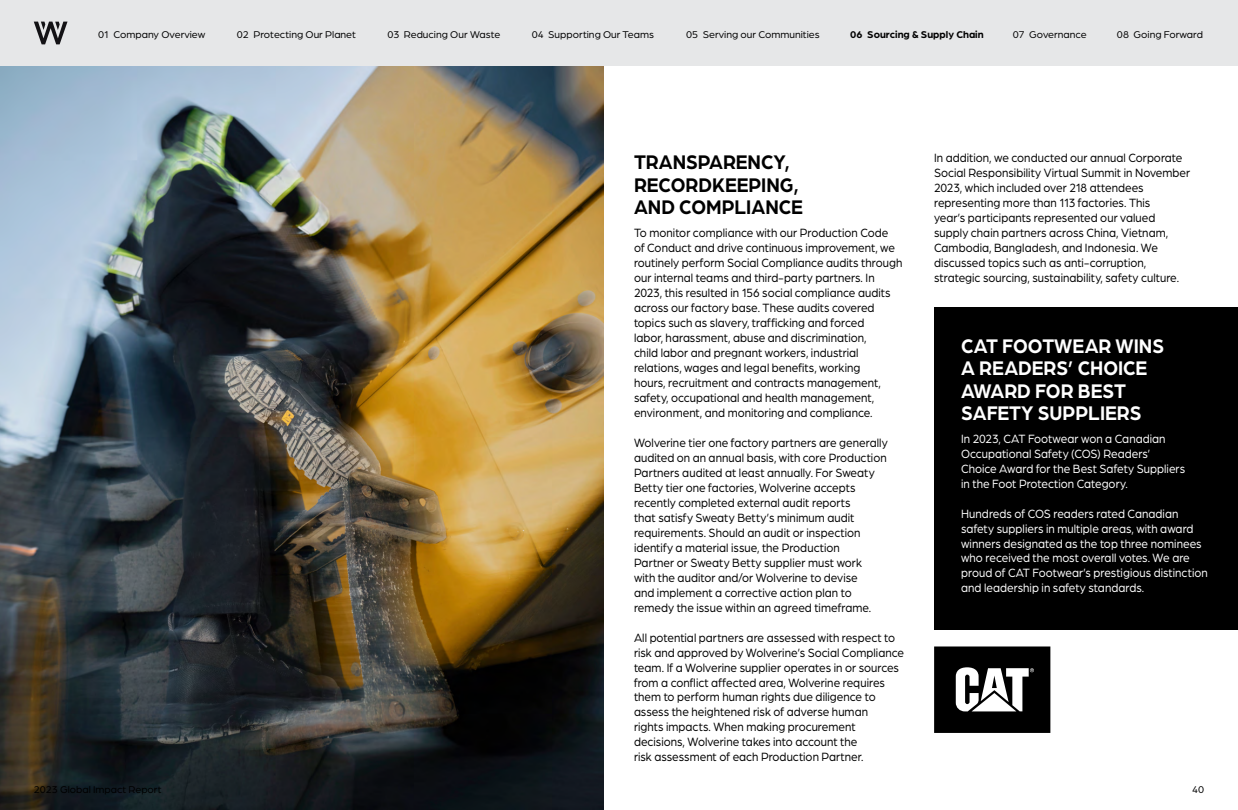
<style>
.page{position:relative;width:1238px;height:810px;background:#fff}
.page>*{position:absolute;margin:0;border:0;box-sizing:border-box;transform-origin:0 0}
.t1{font:700 21px/22.5px "Arboria";color:#fff;scale:.91 1}
.t2{font:700 21px/22.5px "Arboria";color:#000;scale:.91 1}
.t3{font:12.75px/15px "Arboria";color:#000;scale:.91 1}
.t4{font:12.75px/15px "Arboria";color:#fff;scale:.91 1}
.t5{font:10.5px "Arboria";color:#000}
.t6{font:700 10.5px "Arboria";color:#000}
</style>
<div class="page">
<img style="left:0;top:66px;width:604px;height:744px">
<div style="left:0;top:0;width:1238px;height:66px;background:#e6e7e8"></div>
<svg style="left:34px;top:22px;width:34px;height:22px"></svg>
<div style="left:934px;top:308px;width:304px;height:322px;background:#000"></div>
<svg style="left:934px;top:646px;width:116px;height:87px"></svg>
<p class="t5" style="left:98px;top:28px;width:109px">01 Company Overview</p>
<p class="t5" style="left:237px;top:28px;width:121px">02 Protecting Our Planet</p>
<p class="t5" style="left:387px;top:28px;width:114px">03 Reducing Our Waste</p>
<p class="t5" style="left:531px;top:28px;width:124px">04 Supporting Our Teams</p>
<p class="t5" style="left:686px;top:28px;width:135px">05 Serving our Communities</p>
<p class="t6" style="left:850px;top:27px;width:135px">06 Sourcing &amp; Supply Chain</p>
<p class="t5" style="left:1012px;top:28px;width:75px">07 Governance</p>
<p class="t5" style="left:1117px;top:28px;width:88px">08 Going Forward</p>
<p class="t5" style="left:34px;top:783px;width:129px">2023 Global Impact Report</p>
<h1 class="t2" style="left:634px;top:150px;width:187px">TRANSPARENCY,<br>RECORDKEEPING,<br>AND COMPLIANCE</h1>
<p class="t3" style="left:634px;top:224px;width:296px">To monitor compliance with our Production Code<br>of Conduct and drive continuous improvement, we routinely perform Social Compliance audits through our internal teams and third-party partners. In 2023, this resulted in 156 social compliance audits across our factory base. These audits covered topics such as slavery, trafficking and forced<br>labor, harassment, abuse and discrimination,<br>child labor and pregnant workers, industrial relations, wages and legal benefits, working<br>hours, recruitment and contracts management, safety, occupational and health management, environment, and monitoring and compliance.</p>
<p class="t3" style="left:634px;top:434px;width:280px">Wolverine tier one factory partners are generally audited on an annual basis, with core Production Partners audited at least annually. For Sweaty Betty tier one factories, Wolverine accepts recently completed external audit reports<br>that satisfy Sweaty Betty’s minimum audit requirements. Should an audit or inspection identify a material issue, the Production<br>Partner or Sweaty Betty supplier must work<br>with the auditor and/or Wolverine to devise<br>and implement a corrective action plan to remedy the issue within an agreed timeframe.</p>
<p class="t3" style="left:634px;top:629px;width:298px">All potential partners are assessed with respect to risk and approved by Wolverine’s Social Compliance team. If a Wolverine supplier operates in or sources from a conflict affected area, Wolverine requires them to perform human rights due diligence to assess the heightened risk of adverse human<br>rights impacts. When making procurement decisions, Wolverine takes into account the<br>risk assessment of each Production Partner.</p>
<p class="t3" style="left:934px;top:150px;width:283px">In addition, we conducted our annual Corporate Social Responsibility Virtual Summit in November 2023, which included over 218 attendees representing more than 113 factories. This<br>year’s participants represented our valued supply chain partners across China, Vietnam, Cambodia, Bangladesh, and Indonesia. We discussed topics such as anti-corruption, strategic sourcing, sustainability, safety culture.</p>
<h1 class="t1" style="left:961px;top:333px;width:225px">CAT FOOTWEAR WINS<br>A READERS’ CHOICE<br>AWARD FOR BEST<br>SAFETY SUPPLIERS</h1>
<p class="t4" style="left:961px;top:430px;width:248px">In 2023, CAT Footwear won a Canadian Occupational Safety (COS) Readers’ Choice Award for the Best Safety Suppliers in the Foot Protection Category.</p>
<p class="t4" style="left:961px;top:505px;width:272px">Hundreds of COS readers rated Canadian safety suppliers in multiple areas, with award winners designated as the top three nominees who received the most overall votes. We are proud of CAT Footwear’s prestigious distinction and leadership in safety standards.</p>
<p class="t5" style="left:1192px;top:783px;width:13px">40</p>
</div>
